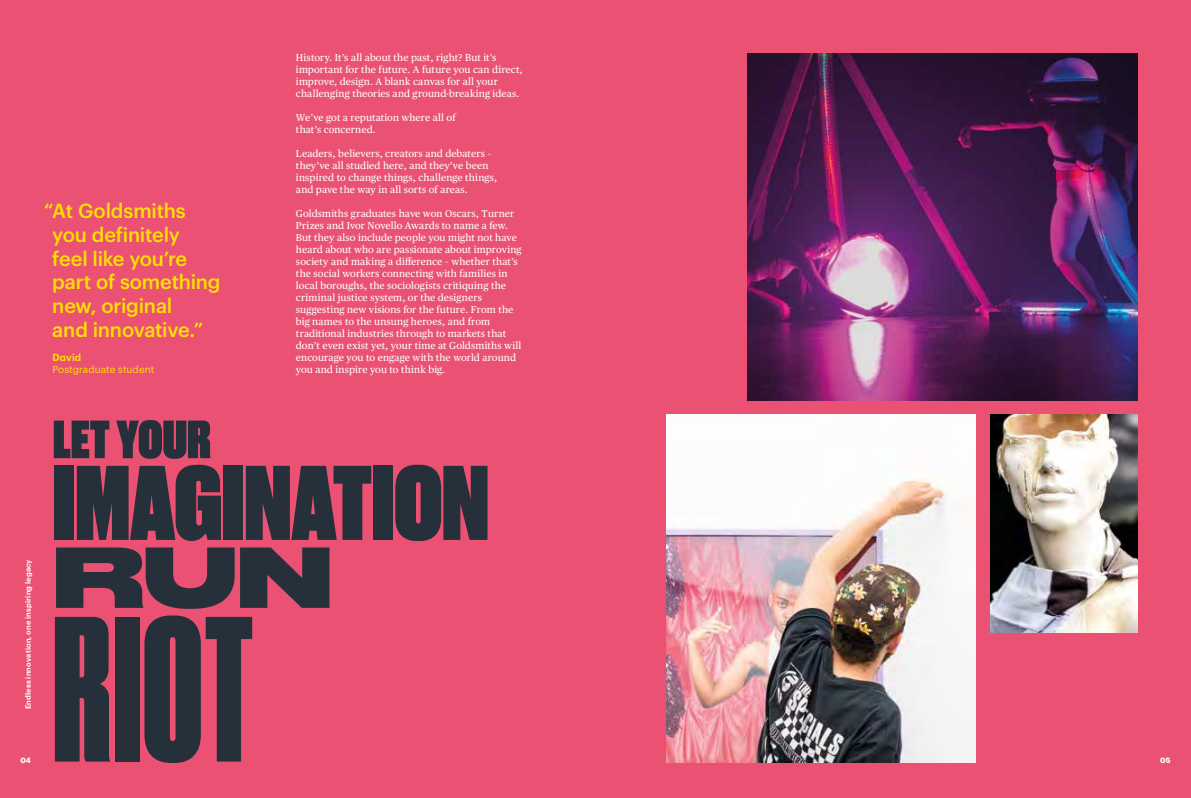
<style>
.page{position:relative;width:1191px;height:798px;background:#fff}
.page>*{position:absolute;margin:0;border:0;box-sizing:border-box;transform-origin:0 0}
.t1{font:194.38px "Druk Cond Super";color:#25303b}
.t2{font:99.5px "Druk Super";color:#25303b}
.t3{font:800 81.12px "Druk Wide";color:#25303b}
.t4{font:50.5px "Druk Super";letter-spacing:.005em;color:#25303b}
.t5{font:500 20px/23.8px "Graphik";letter-spacing:-.01em;color:#ffe200}
.t6{font:10px/12px "Publico Text";letter-spacing:.015em;color:#fff}
.t7{font:10px "Graphik";letter-spacing:.005em;color:#ffe200}
.t8{font:600 10px "Graphik";letter-spacing:.01em;color:#ffe200}
.t9{font:600 7.5px "Graphik";letter-spacing:.025em;color:#fff}
.t10{font:700 7.5px "Graphik";color:#fff}
</style>
<div class="page">
<div style="left:0;top:0;width:1191px;height:797px;background:#ea5172"></div>
<img style="left:666px;top:415px;width:310px;height:347px">
<img style="left:747px;top:53px;width:390px;height:347px">
<img style="left:990px;top:415px;width:147px;height:217px">
<h3 class="t5" style="left:52px;top:197px;width:170px;text-indent:-8px">“At Goldsmiths you definitely<br>feel like you’re part of something new, original<br>and innovative.”</h3>
<p class="t8" style="left:52px;top:349px;width:31px">David</p>
<p class="t7" style="left:52px;top:362px;width:104px">Postgraduate student</p>
<p class="t6" style="left:296px;top:51px;width:228px">History. It’s all about the past, right? But it’s important for the future. A future you can direct, improve, design. A blank canvas for all your challenging theories and ground-breaking ideas.</p>
<p class="t6" style="left:296px;top:111px;width:161px">We’ve got a reputation where all of that’s concerned.</p>
<p class="t6" style="left:296px;top:147px;width:203px">Leaders, believers, creators and debaters – they’ve all studied here, and they’ve been inspired to change things, challenge things, and pave the way in all sorts of areas.</p>
<p class="t6" style="left:296px;top:207px;width:227px">Goldsmiths graduates have won Oscars, Turner Prizes and Ivor Novello Awards to name a few.<br>But they also include people you might not have heard about who are passionate about improving society and making a difference – whether that’s the social workers connecting with families in local boroughs, the sociologists critiquing the criminal justice system, or the designers suggesting new visions for the future. From the big names to the unsung heroes, and from traditional industries through to markets that don’t even exist yet, your time at Goldsmiths will encourage you to engage with the world around you and inspire you to think big.</p>
<h3 class="t4" style="left:53px;top:403px;width:159px">LET YOUR</h3>
<h2 class="t2" style="left:53px;top:432px;width:437px">IMAGINATION</h2>
<h3 class="t3" style="left:53px;top:509px;width:281px">RUN</h3>
<h1 class="t1" style="left:53px;top:570px;width:202px">RIOT</h1>
<p class="t9" style="left:23px;top:709px;width:151px;rotate:-90deg">Endless innovation, one inspiring legacy</p>
<p class="t10" style="left:21px;top:753px;width:12px">04</p>
<p class="t10" style="left:1160px;top:753px;width:12px">05</p>
</div>
